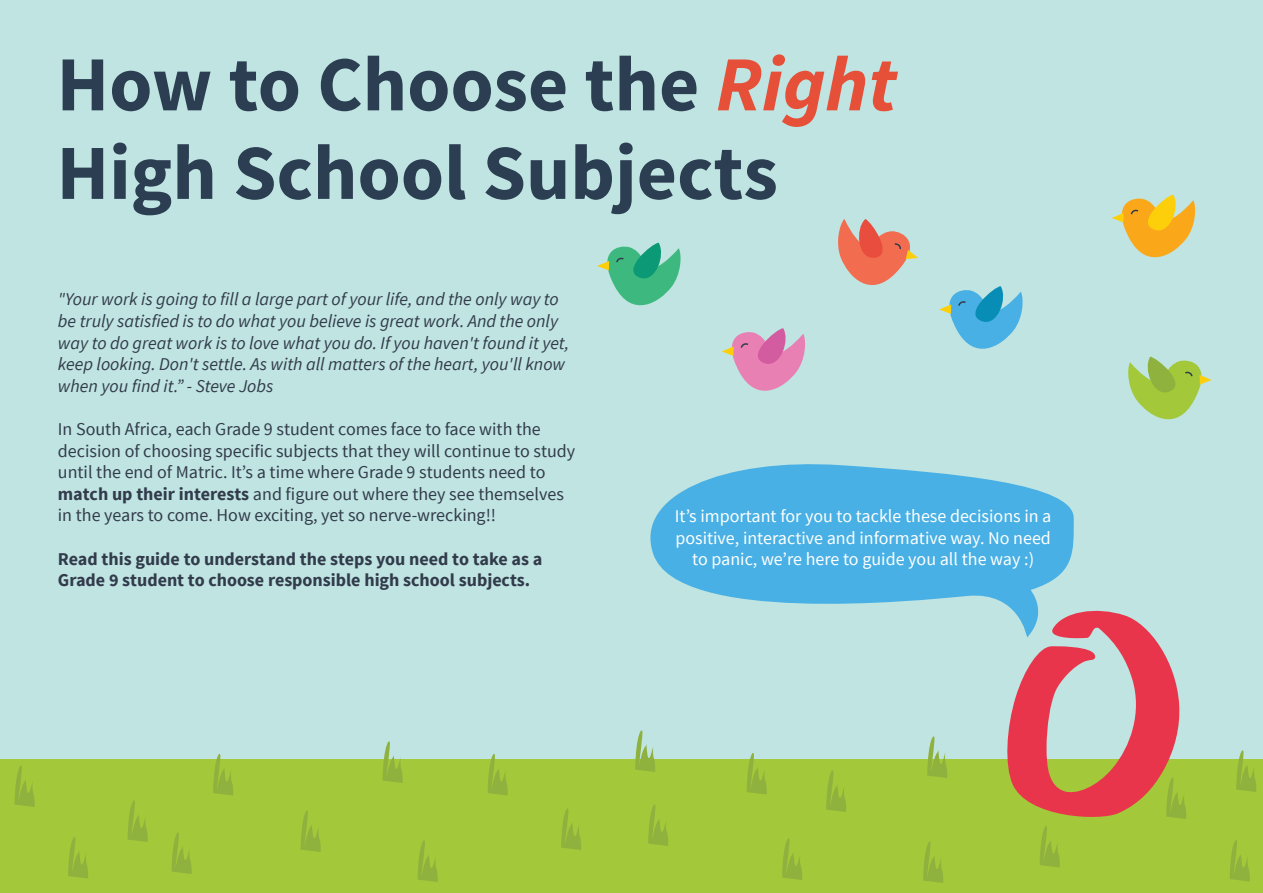
<style>
.page{position:relative;width:1263px;height:893px;background:#fff}
.page>*{position:absolute;margin:0;border:0;box-sizing:border-box;transform-origin:0 0}
.t1{font:700 78px/88.5px "Source Sans Pro";color:#2b3e52}
.t2{font:18px/21.6px "Source Sans Pro";color:#323b4b}
.t3{font:italic 18px/21.6px "Source Sans Pro";color:#323b4b}
.t4{font:18px/21.6px "Source Sans Pro";color:#fff;text-align:center}
.t5{font:700 18px/21.6px "Source Sans Pro";color:#323b4b}
.s1{font-style:italic;color:#e65038}
.s2{font-weight:700}
</style>
<div class="page">
<div style="left:0;top:0;width:1263px;height:887px;background:#bfe4e1"></div>
<svg style="left:650px;top:464px;width:424px;height:142px;fill:#48b0e4"></svg>
<svg style="left:722px;top:328px;width:83px;height:63px"></svg>
<svg style="left:939px;top:286px;width:84px;height:63px"></svg>
<svg style="left:1112px;top:195px;width:84px;height:63px"></svg>
<svg style="left:1128px;top:357px;width:84px;height:63px"></svg>
<svg style="left:838px;top:219px;width:80px;height:66px"></svg>
<svg style="left:597px;top:243px;width:84px;height:63px"></svg>
<div style="left:0;top:760px;width:1263px;height:133px;background:#a3c839"></div>
<svg style="left:15px;top:766px;width:20px;height:41px"></svg>
<svg style="left:128px;top:801px;width:20px;height:41px"></svg>
<svg style="left:68px;top:837px;width:20px;height:41px"></svg>
<svg style="left:213px;top:753px;width:21px;height:42px"></svg>
<svg style="left:172px;top:833px;width:20px;height:41px"></svg>
<svg style="left:301px;top:811px;width:20px;height:41px"></svg>
<svg style="left:383px;top:741px;width:20px;height:42px"></svg>
<svg style="left:418px;top:841px;width:20px;height:41px"></svg>
<svg style="left:488px;top:754px;width:20px;height:41px"></svg>
<svg style="left:561px;top:808px;width:20px;height:42px"></svg>
<svg style="left:635px;top:730px;width:21px;height:42px"></svg>
<svg style="left:648px;top:804px;width:20px;height:42px"></svg>
<svg style="left:747px;top:753px;width:20px;height:41px"></svg>
<svg style="left:782px;top:838px;width:20px;height:42px"></svg>
<svg style="left:826px;top:770px;width:20px;height:42px"></svg>
<svg style="left:923px;top:841px;width:20px;height:42px"></svg>
<svg style="left:927px;top:736px;width:21px;height:42px"></svg>
<svg style="left:1004px;top:606px;width:183px;height:261px"></svg>
<svg style="left:1236px;top:750px;width:21px;height:42px"></svg>
<svg style="left:1230px;top:840px;width:20px;height:41px"></svg>
<h1 class="t1" style="left:57px;top:46px;width:841px">How to Choose the <span class="s1">Right<br></span>High School Subjects</h1>
<p class="t3" style="left:58px;top:290px;width:513px">"Your work is going to fill a large part of your life, and the only way to be truly satisfied is to do what you believe is great work. And the only way to do great work is to love what you do. If you haven't found it yet, keep looking. Don't settle. As with all matters of the heart, you'll know when you find it.” - Steve Jobs</p>
<p class="t2" style="left:58px;top:420px;width:519px">In South Africa, each Grade 9 student comes face to face with the decision of choosing specific subjects that they will continue to study until the end of Matric. It’s a time where Grade 9 students need to <span class="s2">match up their interests</span> and figure out where they see themselves in the years to come. How exciting, yet so nerve-wrecking!!</p>
<p class="t5" style="left:58px;top:549px;width:486px">Read this guide to understand the steps you need to take as a<br>Grade 9 student to choose responsible high school subjects.</p>
<p class="t4" style="left:675px;top:507px;width:378px">It’s important for you to tackle these decisions in a positive, interactive and informative way. No need to panic, we’re here to guide you all the way :)</p>
</div>
